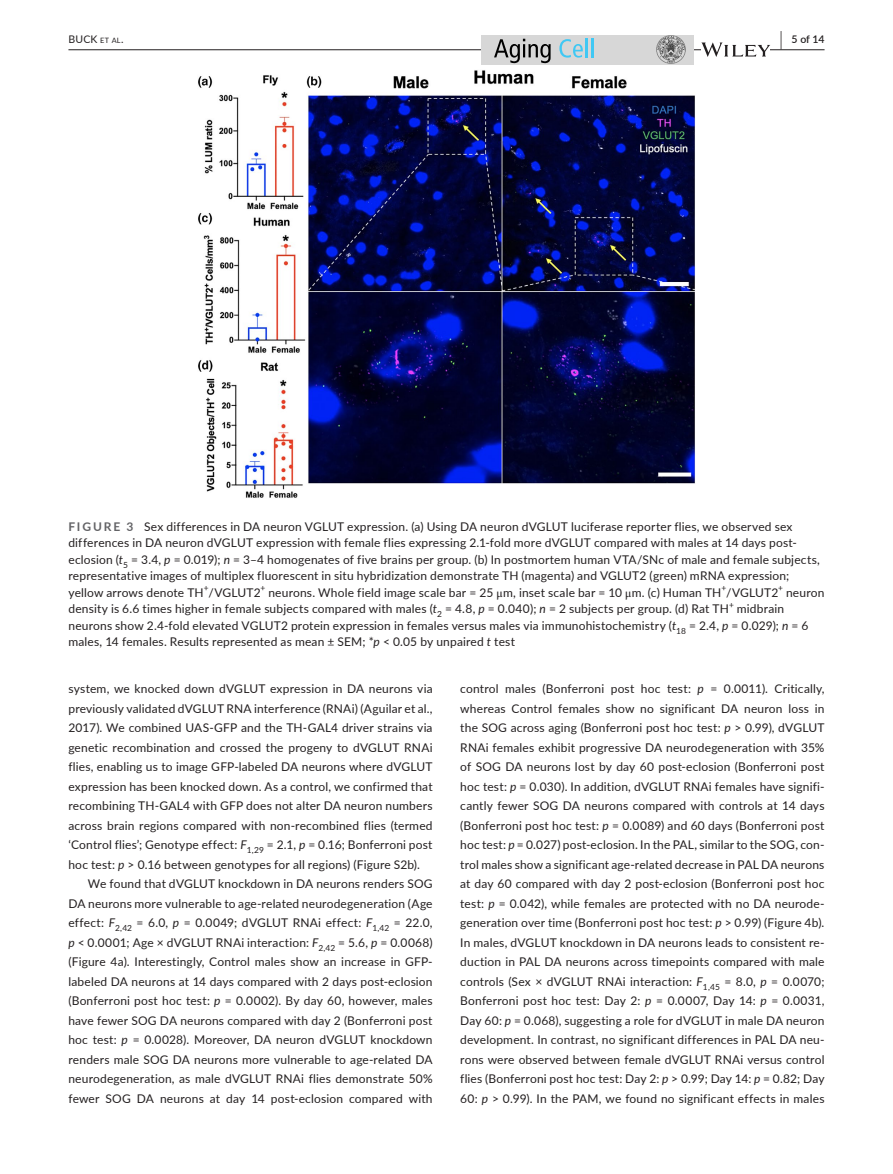
<style>
.page{position:relative;width:893px;height:1174px;background:#fff}
.page>*{position:absolute;margin:0;border:0;box-sizing:border-box;transform-origin:0 0}
.t1{font:12px/19.5px "Lato";letter-spacing:.015em;color:#231f20;text-align:justify}
.t2{font:10.5px "Lato";color:#231f20}
.t3{font:600 10.5px "Lato";color:#231f20}
.t4{font:8.4px "Lato";color:#231f20}
.s1{font-size:7.35px}
.s2{font-size:19.5px}
.s3{font-weight:700;color:#636366}
.s4{font-style:italic}
.s5{font-family:"STIX"}
</style>
<div class="page">
<hr style="left:68px;top:49px;width:756px;height:1px;background:#231f20">
<div style="left:481px;top:35px;width:213px;height:29px;background:#d7d7d7"></div>
<svg style="left:494px;top:39px;width:57px;height:24px"></svg>
<svg style="left:559px;top:39px;width:24px;height:19px"></svg>
<hr style="left:585px;top:38px;width:3px;height:19px;background:#40c8f4">
<svg style="left:591px;top:38px;width:2px;height:19px"></svg>
<img style="left:657px;top:35px;width:28px;height:29px">
<svg style="left:701px;top:42px;width:69px;height:15px"></svg>
<img style="left:198px;top:70px;width:497px;height:428px">
<p class="t2" style="left:68px;top:31px;width:57px">BUCK <span class="s1">et al</span>.</p>
<p class="t3" style="left:780px;top:31px;width:46px"><span class="s2">|</span> 5 of 14</p>
<p class="t1" style="left:68px;top:517px;width:753px;line-height:16.5px;text-align:left"><span class="s3">FIGURE 3</span> Sex differences in DA neuron VGLUT expression. (a) Using DA neuron dVGLUT luciferase reporter flies, we observed sex differences in DA neuron dVGLUT expression with female flies expressing 2.1-fold more dVGLUT compared with males at 14 days post&shy;eclosion (<span class="s4">t</span><sub>5</sub> = 3.4, <span class="s4">p</span> = 0.019); <span class="s4">n</span> = 3–4 homogenates of five brains per group. (b) In postmortem human VTA/SNc of male and female subjects, representative images of multiplex fluorescent in situ hybridization demonstrate TH (magenta) and VGLUT2 (green) mRNA expression; yellow arrows denote TH /VGLUT2</p>
<p class="t4" style="left:204px;top:582px;width:6px">+</p>
<p class="t4" style="left:260px;top:582px;width:6px">+</p>
<p class="t1" style="left:268px;top:582px;width:511px">neurons. Whole field image scale bar = 25 <span class="s5">μ</span>m, inset scale bar = 10 <span class="s5">μ</span>m. (c) Human TH /VGLUT2</p>
<p class="t4" style="left:721px;top:582px;width:6px">+</p>
<p class="t4" style="left:778px;top:582px;width:6px">+</p>
<p class="t1" style="left:786px;top:582px;width:40px">neuron</p>
<p class="t1" style="left:68px;top:598px;width:662px">density is 6.6 times higher in female subjects compared with males (<span class="s4">t</span><sub>2</sub> = 4.8, <span class="s4">p</span> = 0.040); <span class="s4">n</span> = 2 subjects per group. (d) Rat TH</p>
<p class="t4" style="left:729px;top:598px;width:6px">+</p>
<p class="t1" style="left:68px;top:600px;width:742px;line-height:16.5px;text-align:left;text-indent:668px">midbrain neurons show 2.4-fold elevated VGLUT2 protein expression in females versus males via immunohistochemistry (<span class="s4">t</span><sub>18</sub> = 2.4, <span class="s4">p</span> = 0.029); <span class="s4">n</span> = 6 males, 14 females. Results represented as mean ± SEM; *<span class="s4">p</span> &lt; 0.05 by unpaired <span class="s4">t</span> test</p>
<p class="t1" style="left:68px;top:678px;width:366px">system, we knocked down dVGLUT expression in DA neurons via previously validated dVGLUT RNA interference (RNAi) (Aguilar et al., 2017). We combined UAS-GFP and the TH-GAL4 driver strains via genetic recombination and crossed the progeny to dVGLUT RNAi flies, enabling us to image GFP-labeled DA neurons where dVGLUT expression has been knocked down. As a control, we confirmed that recombining TH-GAL4 with GFP does not alter DA neuron numbers across brain regions compared with non-recombined flies (termed ‘Control flies’; Genotype effect: <span class="s4">F</span><sub>1,29</sub> = 2.1, <span class="s4">p</span> = 0.16; Bonferroni post hoc test: <span class="s4">p</span> &gt; 0.16 between genotypes for all regions) (Figure S2b).</p>
<p class="t1" style="left:68px;top:873px;width:366px;text-indent:20px">We found that dVGLUT knockdown in DA neurons renders SOG DA neurons more vulnerable to age-related neurodegeneration (Age effect: <span class="s4">F</span><sub>2,42</sub> = 6.0, <span class="s4">p</span> = 0.0049; dVGLUT RNAi effect: <span class="s4">F</span><sub>1,42</sub> = 22.0, <span class="s4">p</span> &lt; 0.0001; Age × dVGLUT RNAi interaction: <span class="s4">F</span><sub>2,42</sub> = 5.6, <span class="s4">p</span> = 0.0068) (Figure 4a). Interestingly, Control males show an increase in GFP&shy;labeled DA neurons at 14 days compared with 2 days post-eclosion (Bonferroni post hoc test: <span class="s4">p</span> = 0.0002). By day 60, however, males have fewer SOG DA neurons compared with day 2 (Bonferroni post hoc test: <span class="s4">p</span> = 0.0028). Moreover, DA neuron dVGLUT knockdown renders male SOG DA neurons more vulnerable to age-related DA neurodegeneration, as male dVGLUT RNAi flies demonstrate 50% fewer SOG DA neurons at day 14 post-eclosion compared with</p>
<p class="t1" style="left:460px;top:678px;width:366px">control males (Bonferroni post hoc test: <span class="s4">p</span> = 0.0011). Critically, whereas Control females show no significant DA neuron loss in the SOG across aging (Bonferroni post hoc test: <span class="s4">p</span> &gt; 0.99), dVGLUT RNAi females exhibit progressive DA neurodegeneration with 35% of SOG DA neurons lost by day 60 post-eclosion (Bonferroni post hoc test: <span class="s4">p</span> = 0.030). In addition, dVGLUT RNAi females have signifi&shy;cantly fewer SOG DA neurons compared with controls at 14 days (Bonferroni post hoc test: <span class="s4">p</span> = 0.0089) and 60 days (Bonferroni post hoc test: <span class="s4">p</span> = 0.027) post-eclosion. In the PAL, similar to the SOG, con&shy;trol males show a significant age-related decrease in PAL DA neurons at day 60 compared with day 2 post-eclosion (Bonferroni post hoc test: <span class="s4">p</span> = 0.042), while females are protected with no DA neurode&shy;generation over time (Bonferroni post hoc test: <span class="s4">p</span> &gt; 0.99) (Figure 4b).<br>In males, dVGLUT knockdown in DA neurons leads to consistent re&shy;duction in PAL DA neurons across timepoints compared with male controls (Sex × dVGLUT RNAi interaction: <span class="s4">F</span><sub>1,45</sub> = 8.0, <span class="s4">p</span> = 0.0070; Bonferroni post hoc test: Day 2: <span class="s4">p</span> = 0.0007, Day 14: <span class="s4">p</span> = 0.0031, Day 60: <span class="s4">p</span> = 0.068), suggesting a role for dVGLUT in male DA neuron development. In contrast, no significant differences in PAL DA neu&shy;rons were observed between female dVGLUT RNAi versus control flies (Bonferroni post hoc test: Day 2: <span class="s4">p</span> &gt; 0.99; Day 14: <span class="s4">p</span> = 0.82; Day 60: <span class="s4">p</span> &gt; 0.99). In the PAM, we found no significant effects in males</p>
</div>
